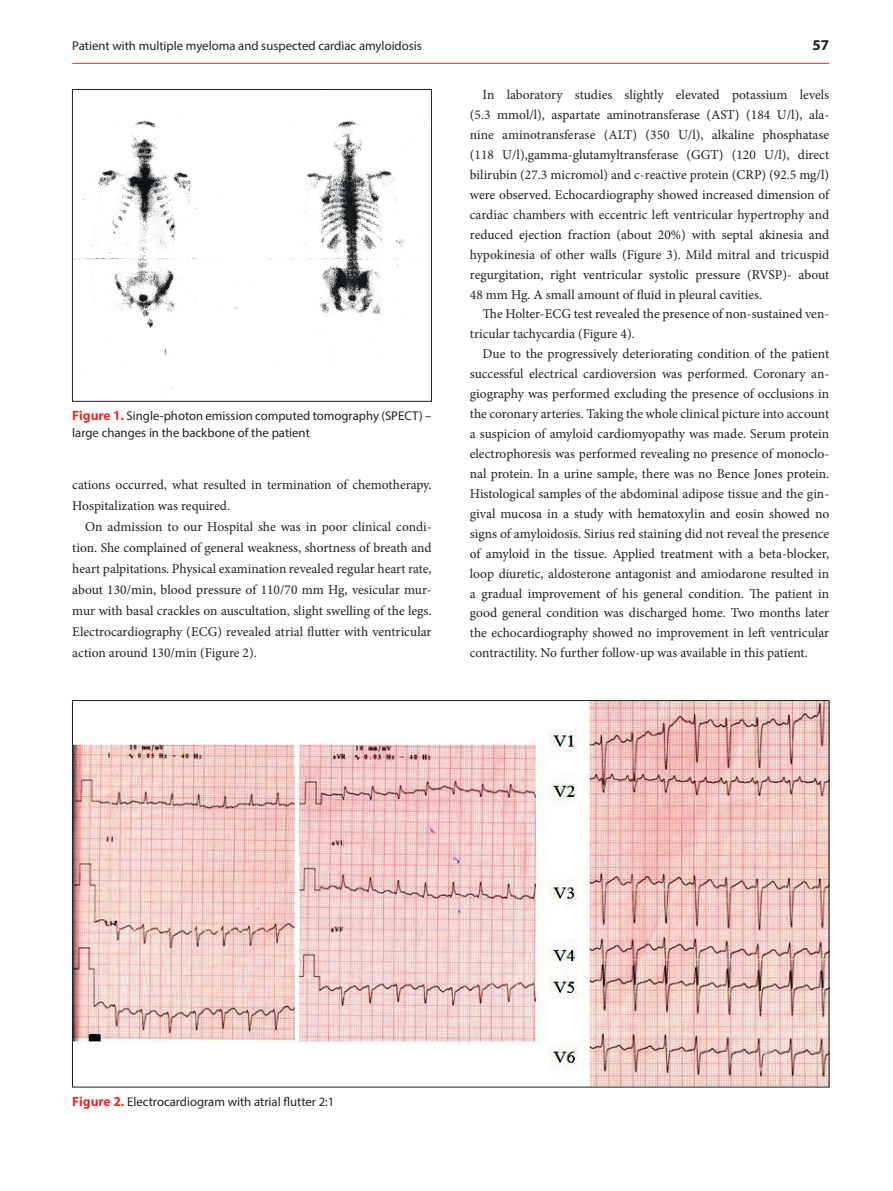
<style>
.page{position:relative;width:893px;height:1191px;background:#fff}
.page>*{position:absolute;margin:0;border:0;box-sizing:border-box;transform-origin:0 0}
.t1{font:700 15px "Myriad Pro";color:#231f20}
.t2{font:13.5px/20px "Minion Pro";color:#231f20;text-align:justify}
.t3{font:12.75px/16.5px "Myriad Pro";color:#231f20}
.s1{font-weight:700;font-size:13.5px;color:#e02f2b}
</style>
<div class="page">
<hr style="left:72px;top:63px;width:757px;height:1px;background:#e02f2b">
<img style="left:74px;top:121px;width:352px;height:268px">
<div style="left:72px;top:89px;width:360px;height:312px;border:1px solid #231f20"></div>
<img style="left:74px;top:702px;width:753px;height:383px">
<p class="t3" style="left:72px;top:37px;width:351px">Patient with multiple myeloma and suspected cardiac amyloidosis</p>
<p class="t1" style="left:812px;top:35px;width:18px">57</p>
<p class="t3" style="left:72px;top:407px;width:361px"><span class="s1">Figure 1.</span> Single‑photon emission computed tomography (SPECT) – large changes in the backbone of the patient</p>
<p class="t2" style="left:72px;top:474px;width:361px;line-height:21px">cations occurred, what resulted in termination of chemotherapy.<br>Hospitalization was required.</p>
<p class="t2" style="left:72px;top:516px;width:361px;line-height:21px;text-indent:13px">On admission to our Hospital she was in poor clinical condi‑ tion. She complained of general weakness, shortness of breath and heart palpitations. Physical examination revealed regular heart rate, about 130/min, blood pressure of 110/70 mm Hg, vesicular mur‑ mur with basal crackles on auscultation, slight swelling of the legs.<br>Electrocardiography (ECG) revealed atrial flutter with ventricular action around 130/min (Figure 2).</p>
<p class="t2" style="left:470px;top:85px;width:361px;text-indent:13px">In laboratory studies slightly elevated potassium levels (5.3 mmol/l), aspartate aminotransferase (AST) (184 U/l), ala‑ nine aminotransferase (ALT) (350 U/l), alkaline phosphatase (118 U/l),gamma‑glutamyltransferase (GGT) (120 U/l), direct bilirubin (27.3 micromol) and c‑reactive protein (CRP) (92.5 mg/l) were observed. Echocardiography showed increased dimension of cardiac chambers with eccentric left ventricular hypertrophy and reduced ejection fraction (about 20%) with septal akinesia and hypokinesia of other walls (Figure 3). Mild mitral and tricuspid regurgitation, right ventricular systolic pressure (RVSP)- about 48 mm Hg. A small amount of fluid in pleural cavities.</p>
<p class="t2" style="left:470px;top:304px;width:361px;text-indent:13px">The Holter-ECG test revealed the presence of non‑sustained ven‑ tricular tachycardia (Figure 4).</p>
<p class="t2" style="left:470px;top:344px;width:361px;text-indent:13px">Due to the progressively deteriorating condition of the patient successful electrical cardioversion was performed. Coronary an‑ giography was performed excluding the presence of occlusions in the coronary arteries. Taking the whole clinical picture into account a suspicion of amyloid cardiomyopathy was made. Serum protein electrophoresis was performed revealing no presence of monoclo‑ nal protein. In a urine sample, there was no Bence Jones protein.<br>Histological samples of the abdominal adipose tissue and the gin‑ gival mucosa in a study with hematoxylin and eosin showed no signs of amyloidosis. Sirius red staining did not reveal the presence of amyloid in the tissue. Applied treatment with a beta‑blocker, loop diuretic, aldosterone antagonist and amiodarone resulted in a gradual improvement of his general condition. The patient in good general condition was discharged home. Two months later the echocardiography showed no improvement in left ventricular contractility. No further follow-up was available in this patient.</p>
<p class="t3" style="left:72px;top:1093px;width:264px"><span class="s1">Figure 2.</span> Electrocardiogram with atrial flutter 2:1</p>
</div>
